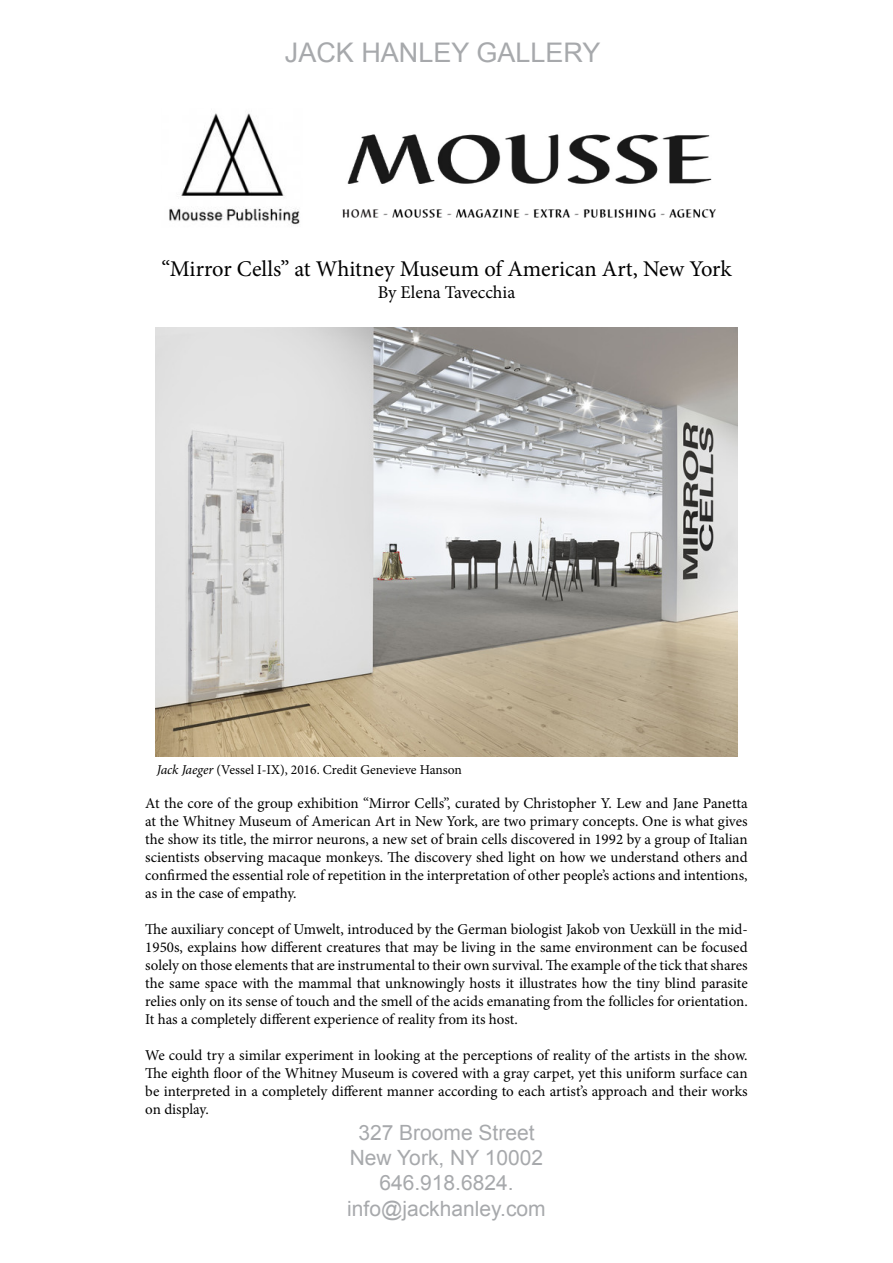
<style>
.page{position:relative;width:893px;height:1263px;background:#fff}
.page>*{position:absolute;margin:0;border:0;box-sizing:border-box;transform-origin:0 0}
.t1{font:27px "Arial";color:#a7a9ac}
.t2{font:22.5px "Minion Pro";letter-spacing:-.005em;color:#000}
.t3{font:21px/25.2px "Arial";color:#a7a9ac;text-align:center}
.t4{font:18px "Minion Pro";color:#000}
.t5{font:15px/18px "Minion Pro";letter-spacing:-.005em;color:#000;text-align:justify}
.t6{font:13.5px "Minion Pro";color:#000}
.s1{font-style:italic}
</style>
<div class="page">
<img style="left:155px;top:327px;width:583px;height:430px">
<img style="left:169px;top:113px;width:131px;height:112px">
<img style="left:342px;top:209px;width:374px;height:9px">
<img style="left:347px;top:134px;width:365px;height:50px">
<h1 class="t1" style="left:285px;top:35px;width:317px">JACK HANLEY GALLERY</h1>
<h2 class="t2" style="left:161px;top:253px;width:572px">“Mirror Cells” at Whitney Museum of American Art, New York</h2>
<p class="t4" style="left:378px;top:280px;width:139px">By Elena Tavecchia</p>
<p class="t6" style="left:157px;top:760px;width:307px"><span class="s1">Jack Jaeger</span> (Vessel I-IX), 2016. Credit Genevieve Hanson</p>
<p class="t5" style="left:145px;top:795px;width:604px">At the core of the group exhibition “Mirror Cells”, curated by Christopher Y. Lew and Jane Panetta at the Whitney Museum of American Art in New York, are two primary concepts. One is what gives the show its title, the mirror neurons, a new set of brain cells discovered in 1992 by a group of Italian scientists observing macaque monkeys. The discovery shed light on how we understand others and confirmed the essential role of repetition in the interpretation of other people’s actions and intentions, as in the case of empathy.</p>
<p class="t5" style="left:145px;top:921px;width:604px">The auxiliary concept of Umwelt, introduced by the German biologist Jakob von Uexküll in the mid-1950s, explains how different creatures that may be living in the same environment can be focused solely on those elements that are instrumental to their own survival. The example of the tick that shares the same space with the mammal that unknowingly hosts it illustrates how the tiny blind parasite relies only on its sense of touch and the smell of the acids emanating from the follicles for orientation.<br>It has a completely different experience of reality from its host.</p>
<p class="t5" style="left:145px;top:1047px;width:604px">We could try a similar experiment in looking at the perceptions of reality of the artists in the show.<br>The eighth floor of the Whitney Museum is covered with a gray carpet, yet this uniform surface can be interpreted in a completely different manner according to each artist’s approach and their works on display.</p>
<h3 class="t3" style="left:347px;top:1120px;width:200px">327 Broome Street<br>New York, NY 10002<br>646.918.6824. info@jackhanley.com</h3>
</div>
